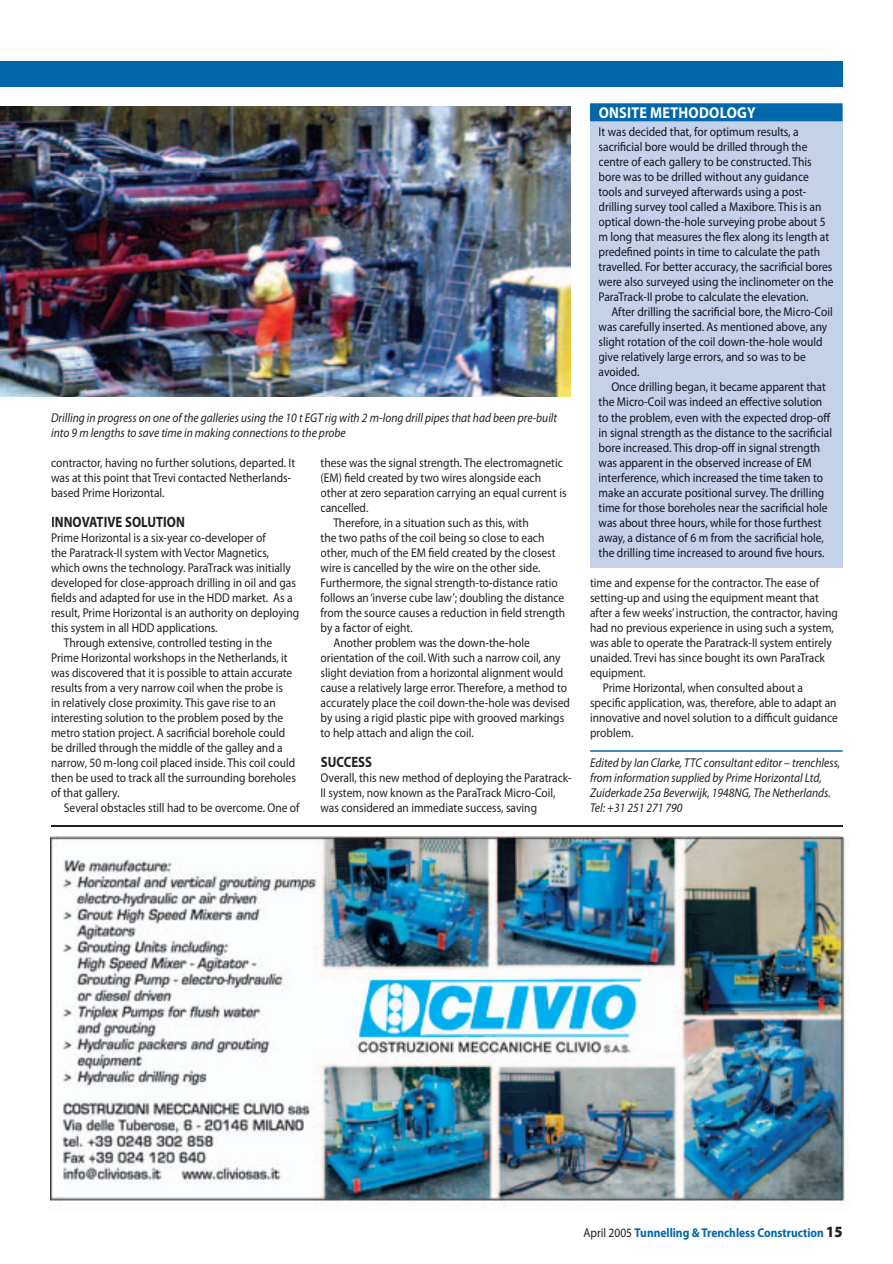
<style>
.page{position:relative;width:893px;height:1264px;background:#fff}
.page>*{position:absolute;margin:0;border:0;box-sizing:border-box;transform-origin:0 0}
.t1{font:700 15.75px "Myriad Pro";letter-spacing:.02em;color:#fff;scale:.9 1}
.t2{font:700 15px "Myriad Pro";letter-spacing:.005em;color:#231f20;scale:.85 1}
.t3{font:12.75px/15px "Myriad Pro";color:#231f20;scale:.9 1}
.t4{font:12.75px/15px "Myriad Pro";color:#12131c;scale:.9 1}
.t5{font:italic 12.75px/15px "Myriad Pro";color:#231f20;scale:.9 1}
.t6{font:700 12.75px "Myriad Pro";color:#0067aa;scale:.9 1}
.s1{font-weight:400;color:#231f20}
.s2{font-weight:900;font-size:15.75px;color:#231f20}
</style>
<div class="page">
<div style="left:0;top:62px;width:369px;height:25px;background:#0067aa"></div>
<div style="left:51px;top:62px;width:791px;height:25px;background:#0067aa"></div>
<hr style="left:590px;top:750px;width:252px;height:1px;background:#0067aa">
<img style="left:0;top:106px;width:570px;height:290px">
<div style="left:590px;top:106px;width:252px;height:461px;background:#c3d2e9"></div>
<div style="left:590px;top:103px;width:252px;height:18px;background:#0067aa"></div>
<hr style="left:51px;top:824px;width:791px;height:2px;background:#231f20">
<img style="left:50px;top:836px;width:795px;height:372px">
<p class="t5" style="left:51px;top:410px;width:563px">Drilling in progress on one of the galleries using the 10 t EGT rig with 2 m-long drill pipes that had been pre-built into 9 m lengths to save time in making connections to the probe</p>
<p class="t3" style="left:51px;top:455px;width:273px">contractor, having no further solutions, departed. It was at this point that Trevi contacted Netherlands&shy;based Prime Horizontal.</p>
<p class="t2" style="left:51px;top:513px;width:159px">INNOVATIVE SOLUTION</p>
<p class="t3" style="left:51px;top:530px;width:240px">Prime Horizontal is a six-year co-developer of</p>
<p class="t3" style="left:51px;top:545px;width:244px">the Paratrack-II system with Vector Magnetics,</p>
<p class="t3" style="left:51px;top:560px;width:268px">which owns the technology. ParaTrack was initially</p>
<p class="t3" style="left:51px;top:575px;width:273px">developed for close-approach drilling in oil and gas</p>
<p class="t3" style="left:51px;top:590px;width:270px">fields and adapted for use in the HDD market. As a</p>
<p class="t3" style="left:51px;top:605px;width:277px">result, Prime Horizontal is an authority on deploying</p>
<p class="t3" style="left:51px;top:620px;width:186px">this system in all HDD applications.</p>
<p class="t3" style="left:64px;top:635px;width:233px">Through extensive, controlled testing in the</p>
<p class="t3" style="left:51px;top:650px;width:264px">Prime Horizontal workshops in the Netherlands, it</p>
<p class="t3" style="left:51px;top:665px;width:269px">was discovered that it is possible to attain accurate</p>
<p class="t3" style="left:51px;top:680px;width:259px">results from a very narrow coil when the probe is</p>
<p class="t3" style="left:51px;top:695px;width:251px">in relatively close proximity. This gave rise to an</p>
<p class="t3" style="left:51px;top:710px;width:259px">interesting solution to the problem posed by the</p>
<p class="t3" style="left:51px;top:725px;width:262px">metro station project. A sacrificial borehole could</p>
<p class="t3" style="left:51px;top:740px;width:259px">be drilled through the middle of the galley and a</p>
<p class="t3" style="left:51px;top:755px;width:273px">narrow, 50 m-long coil placed inside. This coil could</p>
<p class="t3" style="left:51px;top:770px;width:273px">then be used to track all the surrounding boreholes</p>
<p class="t3" style="left:51px;top:785px;width:78px">of that gallery.</p>
<p class="t3" style="left:64px;top:800px;width:263px">Several obstacles still had to be overcome. One of</p>
<p class="t3" style="left:320px;top:455px;width:271px">these was the signal strength. The electromagnetic</p>
<p class="t3" style="left:320px;top:470px;width:246px">(EM) field created by two wires alongside each</p>
<p class="t3" style="left:320px;top:485px;width:275px">other at zero separation carrying an equal current is</p>
<p class="t3" style="left:320px;top:500px;width:55px">cancelled.</p>
<p class="t3" style="left:333px;top:515px;width:218px">Therefore, in a situation such as this, with</p>
<p class="t3" style="left:320px;top:530px;width:250px">the two paths of the coil being so close to each</p>
<p class="t3" style="left:320px;top:545px;width:263px">other, much of the EM field created by the closest</p>
<p class="t3" style="left:320px;top:560px;width:246px">wire is cancelled by the wire on the other side.</p>
<p class="t3" style="left:320px;top:575px;width:265px">Furthermore, the signal strength-to-distance ratio</p>
<p class="t3" style="left:320px;top:590px;width:272px">follows an ‘inverse cube law’; doubling the distance</p>
<p class="t3" style="left:320px;top:605px;width:273px">from the source causes a reduction in field strength</p>
<p class="t3" style="left:320px;top:620px;width:104px">by a factor of eight.</p>
<p class="t3" style="left:333px;top:635px;width:220px">Another problem was the down-the-hole</p>
<p class="t3" style="left:320px;top:650px;width:268px">orientation of the coil. With such a narrow coil, any</p>
<p class="t3" style="left:320px;top:665px;width:271px">slight deviation from a horizontal alignment would</p>
<p class="t3" style="left:320px;top:680px;width:275px">cause a relatively large error. Therefore, a method to</p>
<p class="t3" style="left:320px;top:695px;width:278px">accurately place the coil down-the-hole was devised</p>
<p class="t3" style="left:320px;top:710px;width:272px">by using a rigid plastic pipe with grooved markings</p>
<p class="t3" style="left:320px;top:725px;width:172px">to help attach and align the coil.</p>
<p class="t2" style="left:320px;top:753px;width:62px">SUCCESS</p>
<p class="t3" style="left:320px;top:770px;width:280px">Overall, this new method of deploying the Paratrack-<br>II system, now known as the ParaTrack Micro-Coil, was considered an immediate success, saving</p>
<p class="t1" style="left:598px;top:104px;width:176px">ONSITE METHODOLOGY</p>
<p class="t4" style="left:598px;top:125px;width:262px">It was decided that, for optimum results, a sacrificial bore would be drilled through the centre of each gallery to be constructed. This bore was to be drilled without any guidance tools and surveyed afterwards using a post&shy;drilling survey tool called a Maxibore. This is an optical down-the-hole surveying probe about 5 m long that measures the flex along its length at predefined points in time to calculate the path travelled. For better accuracy, the sacrificial bores were also surveyed using the inclinometer on the ParaTrack-II probe to calculate the elevation.</p>
<p class="t4" style="left:598px;top:305px;width:262px;text-indent:13px">After drilling the sacrificial bore, the Micro-Coil was carefully inserted. As mentioned above, any slight rotation of the coil down-the-hole would give relatively large errors, and so was to be avoided.</p>
<p class="t4" style="left:598px;top:380px;width:261px;text-indent:13px">Once drilling began, it became apparent that the Micro-Coil was indeed an effective solution to the problem, even with the expected drop-off in signal strength as the distance to the sacrificial bore increased. This drop-off in signal strength was apparent in the observed increase of EM interference, which increased the time taken to make an accurate positional survey. The drilling time for those boreholes near the sacrificial hole was about three hours, while for those furthest away, a distance of 6 m from the sacrificial hole, the drilling time increased to around five hours.</p>
<p class="t3" style="left:590px;top:575px;width:256px">time and expense for the contractor. The ease of</p>
<p class="t3" style="left:590px;top:590px;width:255px">setting-up and using the equipment meant that</p>
<p class="t3" style="left:590px;top:605px;width:277px">after a few weeks’ instruction, the contractor, having</p>
<p class="t3" style="left:590px;top:620px;width:272px">had no previous experience in using such a system,</p>
<p class="t3" style="left:590px;top:635px;width:270px">was able to operate the Paratrack-II system entirely</p>
<p class="t3" style="left:590px;top:650px;width:262px">unaided. Trevi has since bought its own ParaTrack</p>
<p class="t3" style="left:590px;top:665px;width:63px">equipment.</p>
<p class="t3" style="left:602px;top:680px;width:224px">Prime Horizontal, when consulted about a</p>
<p class="t3" style="left:590px;top:695px;width:275px">specific appli cation, was, therefore, able to adapt an</p>
<p class="t3" style="left:590px;top:710px;width:277px">innovative and novel solution to a difficult guidance</p>
<p class="t3" style="left:590px;top:725px;width:50px">problem.</p>
<p class="t5" style="left:590px;top:755px;width:279px">Edited by Ian Clarke, TTC consultant editor – trenchless, from information supplied by Prime Horizontal Ltd, Zuiderkade 25a Beverwijk, 1948NG, The Netherlands.<br>Tel: +31 251 271 790</p>
<p class="t6" style="left:583px;top:1225px;width:289px"><span class="s1">April 2005</span> Tunnelling &amp; Trenchless Construction <span class="s2">15</span></p>
</div>
